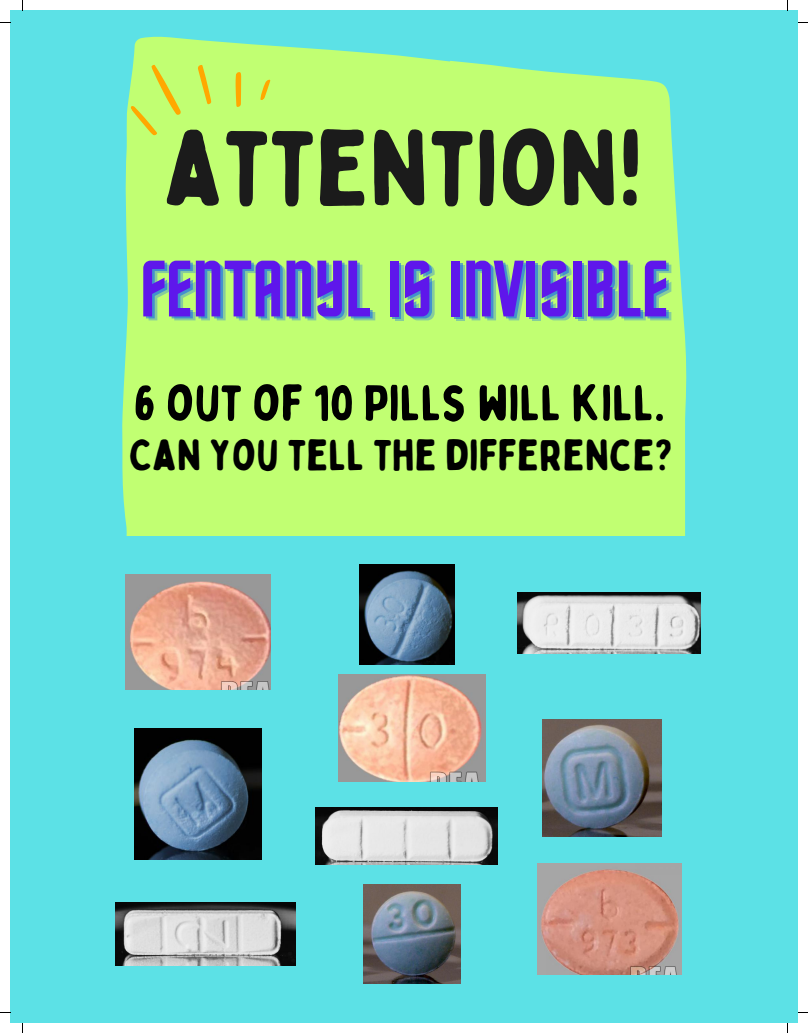
<style>
.page{position:relative;width:808px;height:1033px;background:#fff}
.page>*{position:absolute;margin:0;border:0;box-sizing:border-box;transform-origin:0 0}
.t1{font:106.75px "Bobby Jones Soft";color:#1b1b1b}
.t2{font:80.25px "Horta";color:#5e17eb}
.t3{font:50.38px "Bobby Jones Soft";color:#000}
.t4{font:43.5px "Bobby Jones Soft";color:#000}
</style>
<div class="page">
<div style="left:10px;top:10px;width:788px;height:1013px;background:#5ce1e6"></div>
<div style="left:122px;top:36px;width:564px;height:499px;background:#c1ff72"></div>
<svg style="left:130px;top:63px;width:52px;height:77px;background:#c7f465"></svg>
<svg style="left:190px;top:64px;width:87px;height:44px;background:#c8f464"></svg>
<img style="left:537px;top:863px;width:144px;height:111px">
<img style="left:134px;top:728px;width:127px;height:131px">
<img style="left:518px;top:592px;width:182px;height:61px">
<img style="left:115px;top:902px;width:180px;height:63px">
<img style="left:338px;top:674px;width:147px;height:107px">
<img style="left:315px;top:807px;width:182px;height:57px">
<img style="left:125px;top:574px;width:145px;height:116px">
<img style="left:543px;top:719px;width:119px;height:117px">
<img style="left:363px;top:884px;width:97px;height:99px">
<img style="left:360px;top:564px;width:94px;height:100px">
<h1 class="t1" style="left:165px;top:102px;width:479px">ATTENTION!</h1>
<h2 class="t2" style="left:140px;top:255px;width:530px">FENTANYL IS INVISIBLE</h2>
<p class="t3" style="left:133px;top:371px;width:533px">6 OUT OF 10 PILLS WILL KILL.</p>
<p class="t4" style="left:129px;top:428px;width:546px">CAN YOU TELL THE DIFFERENCE?</p>
</div>
